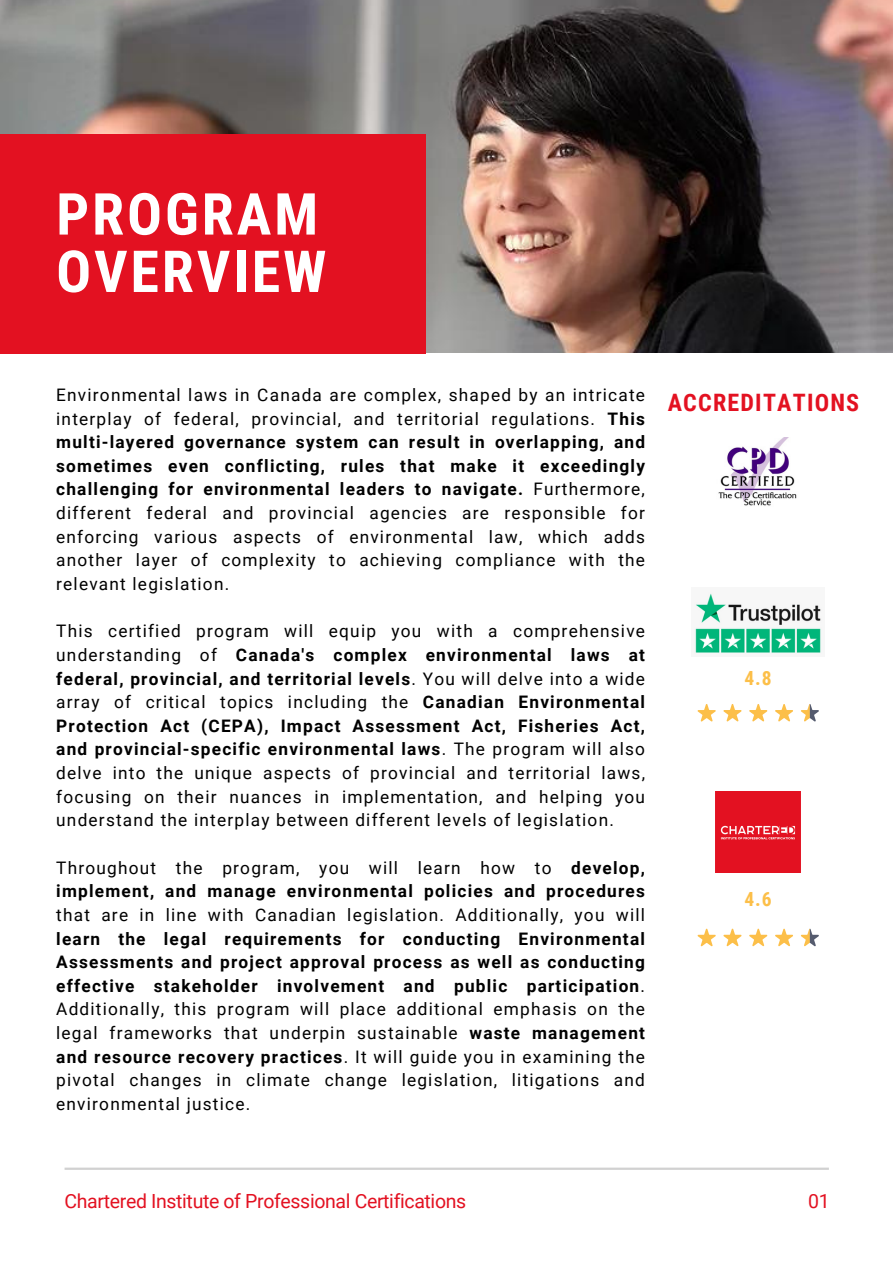
<style>
.page{position:relative;width:893px;height:1264px;background:#fff}
.page>*{position:absolute;margin:0;border:0;box-sizing:border-box;transform-origin:0 0}
.t1{font:700 57.9px/57.3px "Roboto Condensed";letter-spacing:.05em;color:#fff}
.t2{font:700 24px "Roboto Condensed";letter-spacing:.05em;color:#e31121}
.t3{font:19.5px "Roboto";letter-spacing:-.015em;color:#e31121}
.t4{font:700 19.5px "Roboto Condensed";color:#fcbf49}
.t5{font:17.25px/23.7px "Roboto";letter-spacing:.07em;color:#000;text-align:justify}
.s1{font-weight:700}
</style>
<div class="page">
<img style="left:0;top:0;width:892px;height:352px">
<div style="left:0;top:135px;width:425px;height:218px;background:#e31121"></div>
<hr style="left:65px;top:1167px;width:763px;height:2px;background:#d1d1d1">
<img style="left:695px;top:593px;width:126px;height:60px">
<img style="left:715px;top:792px;width:85px;height:81px">
<svg style="left:697px;top:704px;width:122px;height:17px"></svg>
<svg style="left:697px;top:928px;width:122px;height:18px"></svg>
<img style="left:718px;top:437px;width:79px;height:69px">
<p class="t1" style="left:56px;top:186px;width:272px">PROGRAM<br>OVERVIEW</p>
<p class="t5" style="left:56px;top:383px;width:590px">Environmental laws in Canada are complex, shaped by an intricate interplay of federal, provincial, and territorial regulations. <span class="s1">This multi-layered governance system can result in overlapping, and sometimes even conflicting, rules that make it exceedingly challenging for environmental leaders to navigate.</span> Furthermore, different federal and provincial agencies are responsible for enforcing various aspects of environmental law, which adds another layer of complexity to achieving compliance with the relevant legislation.</p>
<h1 class="t5" style="left:56px;top:619px;width:590px">This certified program will equip you with a comprehensive understanding of <span class="s1">Canada's complex environmental laws at federal, provincial, and territorial levels</span>. You will delve into a wide array of critical topics including the <span class="s1">Canadian Environmental Protection Act (CEPA), Impact Assessment Act, Fisheries Act, and provincial-specific environmental laws</span>. The program will also delve into the unique aspects of provincial and territorial laws, focusing on their nuances in implementation, and helping you understand the interplay between different levels of legislation.</h1>
<p class="t5" style="left:56px;top:855px;width:590px">Throughout the program, you will learn how to <span class="s1">develop, implement, and manage environmental policies and procedures </span>that are in line with Canadian legislation. Additionally, you will <span class="s1">learn the legal requirements for conducting Environmental Assessments and project approval process as well as conducting effective stakeholder involvement and public participation</span>.<br>Additionally, this program will place additional emphasis on the legal frameworks that underpin sustainable <span class="s1">waste management and resource recovery practices</span>. It will guide you in examining the pivotal changes in climate change legislation, litigations and environmental justice.</p>
<h3 class="t2" style="left:667px;top:388px;width:193px">ACCREDITATIONS</h3>
<p class="t4" style="left:744px;top:667px;width:29px">4.8</p>
<p class="t4" style="left:744px;top:888px;width:29px">4.6</p>
<p class="t3" style="left:65px;top:1189px;width:403px">Chartered Institute of Professional Certifications</p>
<h2 class="t3" style="left:808px;top:1189px;width:23px">01</h2>
</div>
